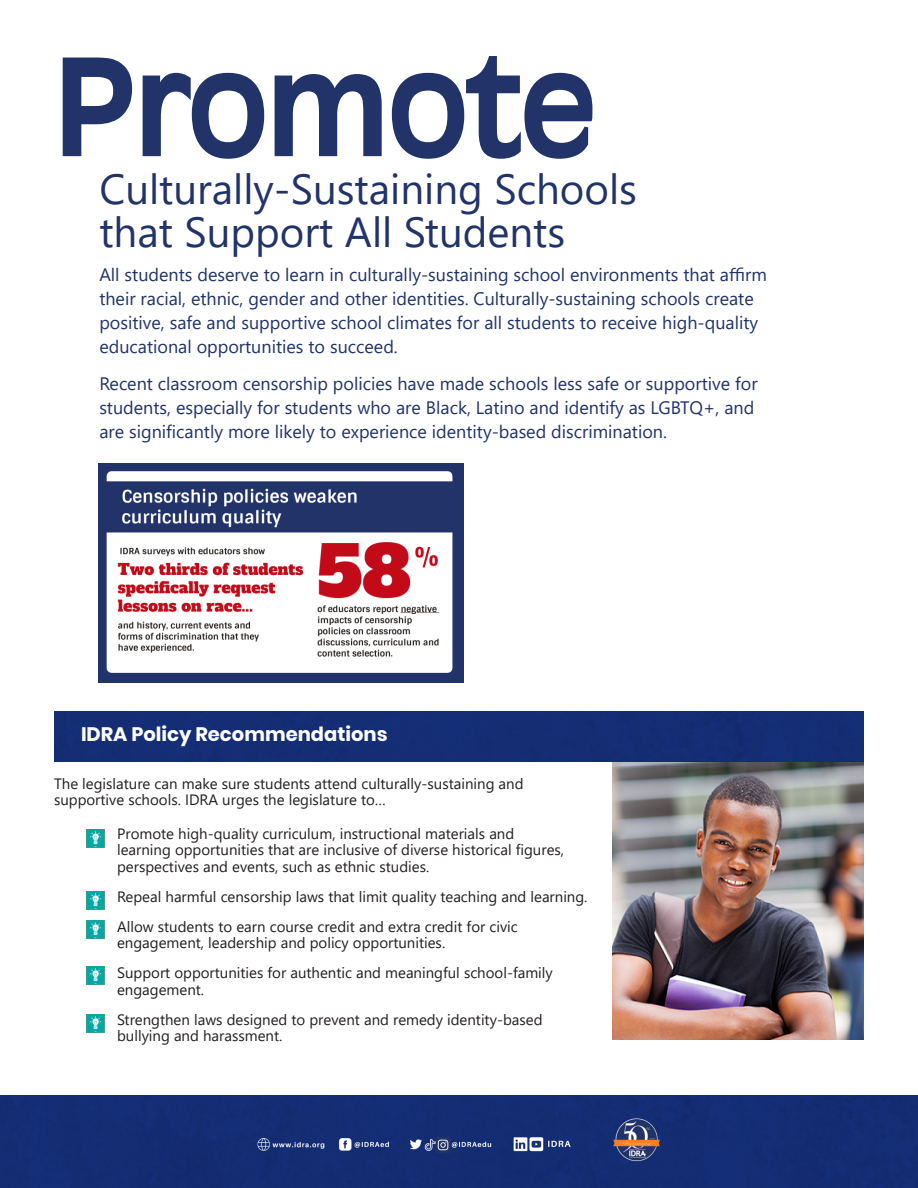
<style>
.page{position:relative;width:918px;height:1188px;background:#fff}
.page>*{position:absolute;margin:0;border:0;box-sizing:border-box;transform-origin:0 0}
.t1{font:700 127.5px "Antiqua 101";color:#213368}
.t2{font:42px "Segoe UI";color:#213368}
.t3{font:700 19.5px "Poppins";color:#fff}
.t4{font:18px/24px "Segoe UI";color:#213368}
.t5{font:15px/16.5px "Segoe UI";color:#231f20}
</style>
<div class="page">
<div style="left:1px;top:1095px;width:916px;height:93px;background:#142d74"></div>
<img style="left:612px;top:761px;width:252px;height:279px">
<img style="left:98px;top:464px;width:365px;height:218px">
<div style="left:54px;top:712px;width:810px;height:49px;background:#142d75"></div>
<img style="left:86px;top:830px;width:18px;height:17px">
<img style="left:86px;top:891px;width:18px;height:18px">
<img style="left:86px;top:1015px;width:18px;height:18px">
<img style="left:86px;top:921px;width:18px;height:18px">
<img style="left:86px;top:966px;width:18px;height:18px">
<p class="t1" style="left:54px;top:18px;width:544px">Promote</p>
<p class="t2" style="left:99px;top:149px;width:539px">Culturally-Sustaining Schools</p>
<p class="t2" style="left:99px;top:193px;width:467px">that Support All Students</p>
<p class="t4" style="left:99px;top:261px;width:669px">All students deserve to learn in culturally-sustaining school environments that affirm their racial, ethnic, gender and other identities. Culturally-sustaining schools create positive, safe and supportive school climates for all students to receive high-quality educational opportunities to succeed.</p>
<p class="t4" style="left:99px;top:370px;width:660px">Recent classroom censorship policies have made schools less safe or supportive for students, especially for students who are Black, Latino and identify as LGBTQ+, and are significantly more likely to experience identity-based discrimination.</p>
<p class="t3" style="left:81px;top:723px;width:308px">IDRA Policy Recommendations</p>
<p class="t5" style="left:54px;top:774px;width:471px">The legislature can make sure students attend culturally-sustaining and supportive schools. IDRA urges the legislature to…</p>
<p class="t5" style="left:117px;top:824px;width:449px">Promote high-quality curriculum, instructional materials and learning opportunities that are inclusive of diverse historical figures, perspectives and events, such as ethnic studies.</p>
<p class="t5" style="left:117px;top:887px;width:472px">Repeal harmful censorship laws that limit quality teaching and learning.</p>
<p class="t5" style="left:117px;top:917px;width:402px">Allow students to earn course credit and extra credit for civic engagement, leadership and policy opportunities.</p>
<p class="t5" style="left:117px;top:964px;width:437px">Support opportunities for authentic and meaningful school-family engagement.</p>
<p class="t5" style="left:117px;top:1010px;width:427px">Strengthen laws designed to prevent and remedy identity-based bullying and harassment.</p>
</div>
